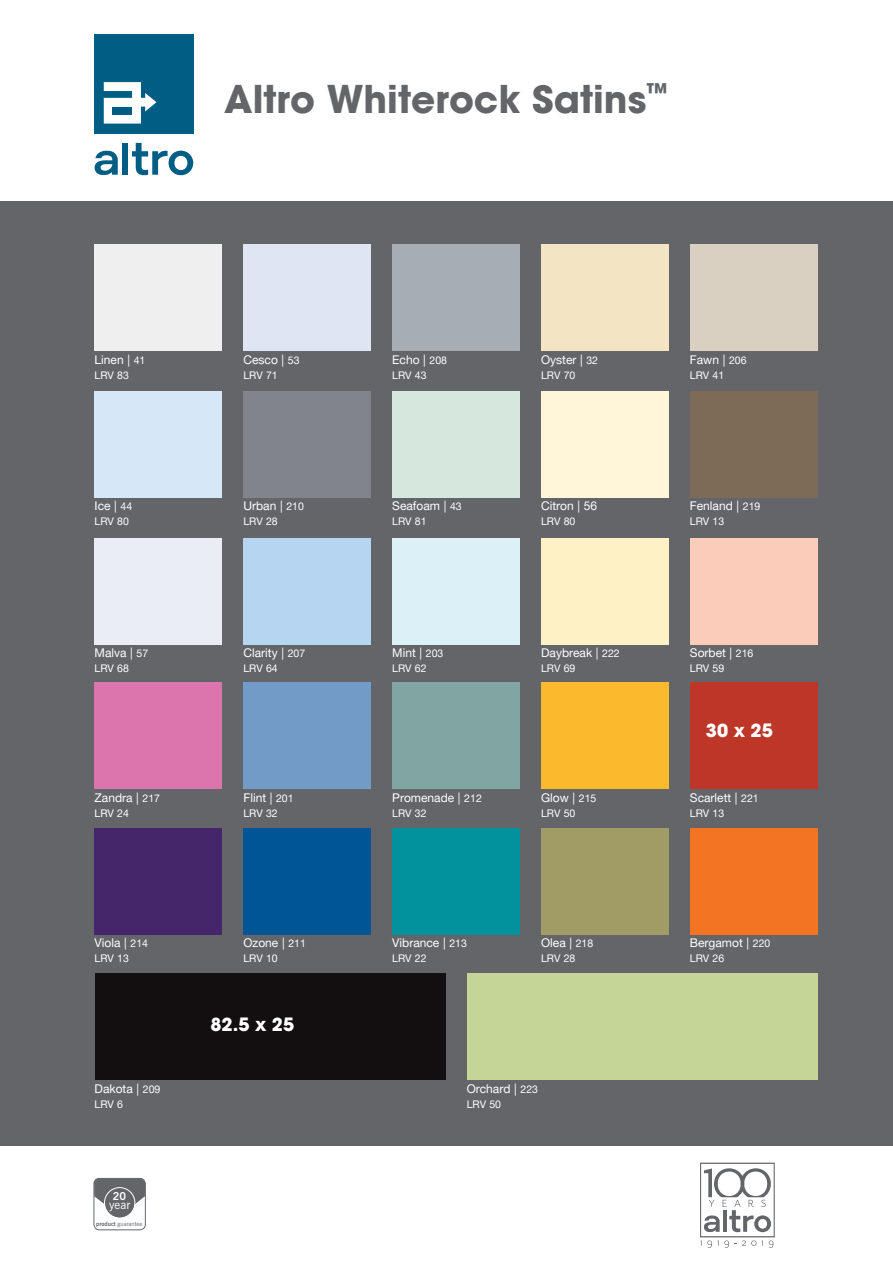
<style>
.page{position:relative;width:893px;height:1263px;background:#fff}
.page>*{position:absolute;margin:0;border:0;box-sizing:border-box;transform-origin:0 0}
.t1{font:700 37.5px "Avant Garde";color:#636569}
.t2{font:700 18px "Avant Garde";color:#fff}
.t3{font:12px "Helvetica Neue LT Pro";color:#fff}
.t4{font:11.85px "News Gothic BT";color:#fff}
.t5{font:700 10.95px "News Gothic BT";color:#fff}
.t6{font:10.5px "Helvetica Neue LT Pro";color:#fff}
.t7{font:6px "News Gothic BT";color:#636569}
.s1{font-size:10.5px}
.s2{font-weight:700}
</style>
<div class="page">
<div style="left:0;top:202px;width:893px;height:943px;background:#636569"></div>
<svg style="left:93px;top:1178px;width:53px;height:53px"></svg>
<svg style="left:700px;top:1162px;width:75px;height:86px"></svg>
<div style="left:95px;top:244px;width:127px;height:107px;background:#f0eff0"></div>
<div style="left:243px;top:244px;width:128px;height:107px;background:#dee6f3"></div>
<div style="left:392px;top:244px;width:128px;height:107px;background:#a7adb5"></div>
<div style="left:541px;top:244px;width:128px;height:107px;background:#f3e5c3"></div>
<div style="left:690px;top:244px;width:127px;height:107px;background:#d9d0c1"></div>
<div style="left:95px;top:391px;width:127px;height:106px;background:#d6e8f7"></div>
<div style="left:243px;top:391px;width:128px;height:106px;background:#81848a"></div>
<div style="left:392px;top:391px;width:128px;height:106px;background:#d6e8de"></div>
<div style="left:541px;top:391px;width:128px;height:106px;background:#fff6da"></div>
<div style="left:690px;top:391px;width:127px;height:106px;background:#7d6a57"></div>
<div style="left:95px;top:538px;width:127px;height:106px;background:#eaecf6"></div>
<div style="left:243px;top:538px;width:128px;height:106px;background:#b5d5f0"></div>
<div style="left:392px;top:538px;width:128px;height:106px;background:#dcf1f7"></div>
<div style="left:541px;top:538px;width:128px;height:106px;background:#fff1c6"></div>
<div style="left:690px;top:538px;width:127px;height:106px;background:#fcccba"></div>
<div style="left:95px;top:682px;width:127px;height:107px;background:#dc75ae"></div>
<div style="left:243px;top:682px;width:128px;height:107px;background:#729bc7"></div>
<div style="left:392px;top:682px;width:128px;height:107px;background:#80a5a3"></div>
<div style="left:541px;top:682px;width:128px;height:107px;background:#fbb92d"></div>
<div style="left:690px;top:682px;width:127px;height:107px;background:#be3627"></div>
<div style="left:95px;top:828px;width:127px;height:106px;background:#46266a"></div>
<div style="left:243px;top:828px;width:128px;height:106px;background:#005596"></div>
<div style="left:392px;top:828px;width:128px;height:106px;background:#02929d"></div>
<div style="left:541px;top:828px;width:128px;height:106px;background:#a19c65"></div>
<div style="left:690px;top:828px;width:127px;height:106px;background:#f37423"></div>
<div style="left:95px;top:974px;width:350px;height:106px;background:#130e0f"></div>
<div style="left:467px;top:974px;width:350px;height:106px;background:#c5d597"></div>
<div style="left:122px;top:143px;width:6px;height:32px;background:#005e85"></div>
<svg style="left:95px;top:151px;width:23px;height:24px"></svg>
<svg style="left:132px;top:143px;width:61px;height:32px"></svg>
<div style="left:95px;top:34px;width:99px;height:99px;background:#005e85"></div>
<svg style="left:104px;top:82px;width:52px;height:42px"></svg>
<div style="left:113px;top:107px;width:19px;height:7px;background:#005e85"></div>
<h1 class="t1" style="left:224px;top:75px;width:446px">Altro Whiterock Satins<sup>™</sup></h1>
<p class="t3" style="left:95px;top:352px;width:52px">Linen | <span class="s1">41</span></p>
<p class="t6" style="left:95px;top:368px;width:36px">LRV 83</p>
<p class="t3" style="left:243px;top:352px;width:58px">Cesco | <span class="s1">53</span></p>
<p class="t6" style="left:243px;top:368px;width:36px">LRV 71</p>
<p class="t3" style="left:392px;top:352px;width:56px">Echo | <span class="s1">208</span></p>
<p class="t6" style="left:392px;top:368px;width:36px">LRV 43</p>
<p class="t3" style="left:541px;top:352px;width:59px">Oyster | <span class="s1">32</span></p>
<p class="t6" style="left:541px;top:368px;width:36px">LRV 70</p>
<p class="t3" style="left:690px;top:352px;width:58px">Fawn | <span class="s1">206</span></p>
<p class="t6" style="left:690px;top:368px;width:36px">LRV 41</p>
<p class="t3" style="left:95px;top:499px;width:39px">Ice | <span class="s1">44</span></p>
<p class="t6" style="left:95px;top:515px;width:36px">LRV 80</p>
<p class="t3" style="left:243px;top:499px;width:62px">Urban | <span class="s1">210</span></p>
<p class="t6" style="left:243px;top:515px;width:36px">LRV 28</p>
<p class="t3" style="left:392px;top:499px;width:71px">Seafoam | <span class="s1">43</span></p>
<p class="t6" style="left:392px;top:515px;width:36px">LRV 81</p>
<p class="t3" style="left:541px;top:499px;width:58px">Citron | 56</p>
<p class="t6" style="left:541px;top:515px;width:36px">LRV 80</p>
<p class="t3" style="left:690px;top:499px;width:72px">Fenland | <span class="s1">219</span></p>
<p class="t6" style="left:690px;top:515px;width:36px">LRV 13</p>
<p class="t3" style="left:95px;top:645px;width:55px">Malva | <span class="s1">57</span></p>
<p class="t6" style="left:95px;top:662px;width:36px">LRV 68</p>
<p class="t3" style="left:243px;top:645px;width:63px">Clarity | <span class="s1">207</span></p>
<p class="t6" style="left:243px;top:662px;width:36px">LRV 64</p>
<p class="t3" style="left:392px;top:645px;width:53px">Mint | <span class="s1">203</span></p>
<p class="t6" style="left:392px;top:662px;width:36px">LRV 62</p>
<p class="t3" style="left:541px;top:645px;width:80px">Daybreak | <span class="s1">222</span></p>
<p class="t6" style="left:541px;top:662px;width:36px">LRV 69</p>
<p class="t3" style="left:690px;top:645px;width:65px">Sorbet | <span class="s1">216</span></p>
<p class="t6" style="left:690px;top:662px;width:36px">LRV 59</p>
<h2 class="t2" style="left:706px;top:718px;width:68px">30 x 25</h2>
<p class="t3" style="left:95px;top:790px;width:67px">Zandra | <span class="s1">217</span></p>
<p class="t6" style="left:95px;top:806px;width:36px">LRV 24</p>
<p class="t3" style="left:243px;top:790px;width:52px">Flint | <span class="s1">201</span></p>
<p class="t6" style="left:243px;top:806px;width:36px">LRV 32</p>
<p class="t3" style="left:392px;top:790px;width:91px">Promenade | <span class="s1">212</span></p>
<p class="t6" style="left:392px;top:806px;width:36px">LRV 32</p>
<p class="t3" style="left:541px;top:790px;width:57px">Glow | <span class="s1">215</span></p>
<p class="t6" style="left:541px;top:806px;width:36px">LRV 50</p>
<p class="t3" style="left:690px;top:790px;width:70px">Scarlett | <span class="s1">221</span></p>
<p class="t6" style="left:690px;top:806px;width:36px">LRV 13</p>
<p class="t3" style="left:95px;top:935px;width:55px">Viola | <span class="s1">214</span></p>
<p class="t6" style="left:95px;top:952px;width:36px">LRV 13</p>
<p class="t3" style="left:243px;top:935px;width:64px">Ozone | <span class="s1">211</span></p>
<p class="t6" style="left:243px;top:952px;width:36px">LRV 10</p>
<p class="t3" style="left:392px;top:935px;width:76px">Vibrance | <span class="s1">213</span></p>
<p class="t6" style="left:392px;top:952px;width:36px">LRV 22</p>
<p class="t3" style="left:541px;top:935px;width:54px">Olea | <span class="s1">218</span></p>
<p class="t6" style="left:541px;top:952px;width:36px">LRV 28</p>
<p class="t3" style="left:690px;top:935px;width:82px">Bergamot | <span class="s1">220</span></p>
<p class="t6" style="left:690px;top:952px;width:36px">LRV 26</p>
<h2 class="t2" style="left:210px;top:1013px;width:85px">82.5 x 25</h2>
<p class="t3" style="left:95px;top:1081px;width:67px">Dakota | <span class="s1">209</span></p>
<p class="t6" style="left:95px;top:1098px;width:30px">LRV 6</p>
<p class="t3" style="left:467px;top:1081px;width:73px">Orchard | <span class="s1">223</span></p>
<p class="t6" style="left:467px;top:1098px;width:36px">LRV 50</p>
<p class="t5" style="left:113px;top:1189px;width:15px">20</p>
<p class="t4" style="left:109px;top:1198px;width:22px">year</p>
<p class="t7" style="left:96px;top:1220px;width:48px"><span class="s2">product</span> guarantee</p>
</div>
